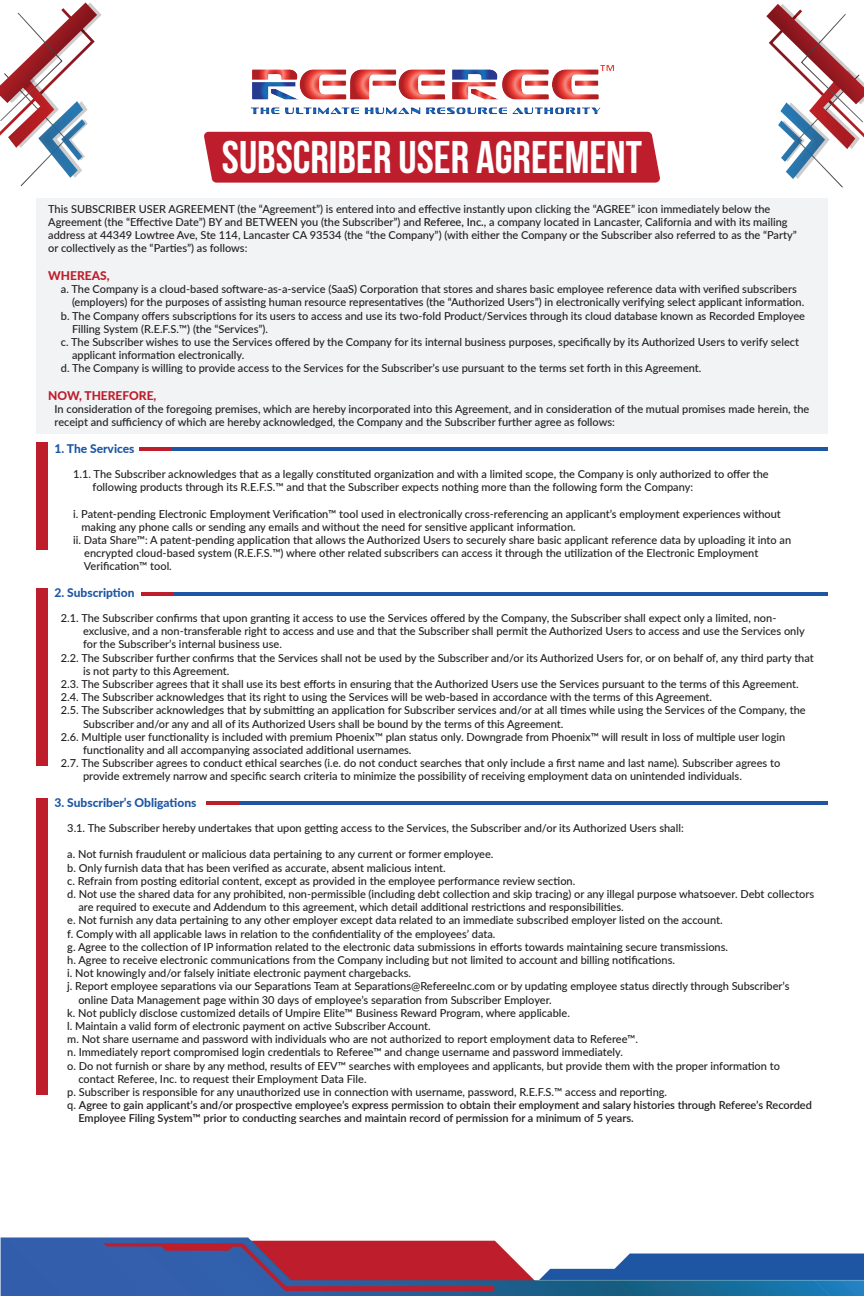
<style>
.page{position:relative;width:864px;height:1296px;background:#fff}
.page>*{position:absolute;margin:0;border:0;box-sizing:border-box;transform-origin:0 0}
.t1{font:700 45.7px "Bebas Neue";color:#fff}
.t2{font:800 12px "Lato";color:#1e56a4}
.t3{font:800 12px "Lato";color:#be1d2c}
.t4{font:500 11px/13.2px "Lato";color:#231f20}
.t5{font:600 11px "Lato";color:#231f20}
.s1{font-weight:600}
.s2{font-weight:500}
</style>
<div class="page">
<div style="left:36px;top:198px;width:792px;height:236px;background:#f2f3f4"></div>
<div style="left:204px;top:132px;width:456px;height:51px;background:#be1d2c"></div>
<img style="left:250px;top:65px;width:364px;height:49px">
<hr style="left:139px;top:447px;width:689px;height:4px;background:#1e56a4">
<hr style="left:139px;top:447px;width:32px;height:4px;background:#be1d2c">
<hr style="left:141px;top:592px;width:687px;height:4px;background:#1e56a4">
<hr style="left:141px;top:592px;width:32px;height:4px;background:#be1d2c">
<div style="left:36px;top:442px;width:12px;height:108px;background:#be1d2c"></div>
<div style="left:36px;top:588px;width:12px;height:177px;background:#be1d2c"></div>
<hr style="left:207px;top:802px;width:621px;height:3px;background:#1e56a4">
<hr style="left:207px;top:802px;width:32px;height:3px;background:#be1d2c">
<div style="left:36px;top:798px;width:12px;height:297px;background:#be1d2c"></div>
<svg style="left:0;top:2px;width:102px;height:185px"></svg>
<svg style="left:766px;top:4px;width:98px;height:184px"></svg>
<svg style="left:1px;top:1237px;width:494px;height:59px;background:#4f73b5"></svg>
<svg style="left:103px;top:1241px;width:761px;height:55px;background:#706590"></svg>
<h1 class="t1" style="left:222px;top:132px;width:422px">SUBSCRIBER USER AGREEMENT</h1>
<p class="t4" style="left:48px;top:202px;width:750px">This SUBSCRIBER USER AGREEMENT (the “Agreement”) is entered into and effective instantly upon clicking the “AGREE” icon immediately below the Agreement (the “Effective Date”) BY and BETWEEN you (the Subscriber”) and <span class="s1">Referee, Inc.</span>, a company located in Lancaster, California and with its mailing address at 44349 Lowtree Ave, Ste 114, Lancaster CA 93534 (the “the Company”) (with either the Company or the Subscriber also referred to as the “Party” or collectively as the “Parties”) as follows:</p>
<p class="t3" style="left:48px;top:267px;width:63px">WHEREAS,</p>
<p class="t4" style="left:61px;top:282px;width:737px">a. The Company is a cloud-based software-as-a-service (SaaS) Corporation that stores and shares basic employee reference data with verified subscribers</p>
<p class="t4" style="left:72px;top:295px;width:734px">(employers) for the purposes of assisting human resource representatives (the “Authorized Users”) in electronically verifying select applicant information.</p>
<p class="t4" style="left:61px;top:309px;width:746px">b. The Company offers subscriptions for its users to access and use its two-fold Product/Services through its cloud database known as Recorded Employee</p>
<p class="t4" style="left:72px;top:322px;width:198px">Filling System (R.E.F.S.™) (the “Services”).</p>
<p class="t4" style="left:61px;top:335px;width:740px">c. The Subscriber wishes to use the Services offered by the Company for its internal business purposes, specifically by its Authorized Users to verify select</p>
<p class="t4" style="left:72px;top:348px;width:174px">applicant information electronically.</p>
<p class="t4" style="left:61px;top:361px;width:642px">d. The Company is willing to provide access to the Services for the Subscriber’s use pursuant to the terms set forth in this Agreement.</p>
<p class="t3" style="left:48px;top:387px;width:110px">NOW, THEREFORE,</p>
<p class="t4" style="left:55px;top:402px;width:756px">In consideration of the foregoing premises, which are hereby incorporated into this Agreement, and in consideration of the mutual promises made herein, the receipt and sufficiency of which are hereby acknowledged, the Company and the Subscriber further agree as follows:</p>
<p class="t2" style="left:55px;top:439px;width:82px">1. The Services</p>
<p class="t4" style="left:93px;top:467px;width:678px;text-indent:-19px">1.1. The Subscriber acknowledges that as a legally constituted organization and with a limited scope, the Company is only authorized to offer the following products through its R.E.F.S.™ and that the Subscriber expects nothing more than the following form the Company:</p>
<p class="t4" style="left:73px;top:507px;width:709px">i. Patent-pending Electronic Employment Verification™ tool used in electronically cross-referencing an applicant’s employment experiences without</p>
<p class="t4" style="left:82px;top:520px;width:496px">making any phone calls or sending any emails and without the need for sensitive applicant information.</p>
<p class="t4" style="left:73px;top:533px;width:719px">ii. Data Share™: A patent-pending application that allows the Authorized Users to securely share basic applicant reference data by uploading it into an</p>
<p class="t4" style="left:84px;top:546px;width:676px">encrypted cloud-based system (R.E.F.S.™) where other related subscribers can access it through the utilization of the Electronic Employment</p>
<p class="t4" style="left:84px;top:559px;width:89px">Verification™ tool.</p>
<p class="t2" style="left:55px;top:583px;width:81px">2. Subscription</p>
<p class="t4" style="left:61px;top:611px;width:717px">2.1. The Subscriber confirms that upon granting it access to use the Services offered by the Company, the Subscriber shall expect only a limited, non-</p>
<p class="t4" style="left:83px;top:624px;width:723px">exclusive, and a non-transferable right to access and use and that the Subscriber shall permit the Authorized Users to access and use the Services only</p>
<p class="t4" style="left:83px;top:637px;width:200px">for the Subscriber’s internal business use.</p>
<p class="t4" style="left:61px;top:651px;width:754px">2.2. The Subscriber further confirms that the Services shall not be used by the Subscriber and/or its Authorized Users for, or on behalf of, any third party that</p>
<p class="t4" style="left:83px;top:664px;width:148px">is not party to this Agreement.</p>
<p class="t4" style="left:61px;top:677px;width:739px">2.3. The Subscriber agrees that it shall use its best efforts in ensuring that the Authorized Users use the Services pursuant to the terms of this Agreement.</p>
<p class="t4" style="left:61px;top:690px;width:653px">2.4. The Subscriber acknowledges that its right to using the Services will be web-based in accordance with the terms of this Agreement.</p>
<p class="t4" style="left:61px;top:703px;width:746px">2.5. The Subscriber acknowledges that by submitting an application for Subscriber services and/or at all times while using the Services of the Company, the</p>
<p class="t4" style="left:83px;top:717px;width:482px">Subscriber and/or any and all of its Authorized Users shall be bound by the terms of this Agreement.</p>
<p class="t4" style="left:61px;top:730px;width:726px">2.6. Multiple user functionality is included with premium Phoenix™ plan status only. Downgrade from Phoenix™ will result in loss of multiple user login</p>
<p class="t4" style="left:83px;top:743px;width:330px">functionality and all accompanying associated additional usernames.</p>
<p class="t4" style="left:61px;top:756px;width:721px">2.7. The Subscriber agrees to conduct ethical searches (i.e. do not conduct searches that only include a first name and last name). Subscriber agrees to</p>
<p class="t4" style="left:83px;top:769px;width:660px">provide extremely narrow and specific search criteria to minimize the possibility of receiving employment data on unintended individuals.</p>
<p class="t2" style="left:55px;top:793px;width:143px">3. Subscriber’s Obligations</p>
<p class="t4" style="left:67px;top:821px;width:618px">3.1. The Subscriber hereby undertakes that upon getting access to the Services, the Subscriber and/or its Authorized Users shall:</p>
<p class="t4" style="left:67px;top:847px;width:428px">a. Not furnish fraudulent or malicious data pertaining to any current or former employee.</p>
<p class="t4" style="left:67px;top:861px;width:380px">b. Only furnish data that has been verified as accurate, absent malicious intent.</p>
<p class="t4" style="left:67px;top:874px;width:510px">c. Refrain from posting editorial content, except as provided in the employee performance review section.</p>
<p class="t4" style="left:67px;top:887px;width:748px">d. Not use the shared data for any prohibited, non-permissible (including debt collection and skip tracing) or any illegal purpose whatsoever. Debt collectors</p>
<p class="t4" style="left:78px;top:900px;width:547px">are required to execute and Addendum to this agreement, which detail additional restrictions and responsibilities.</p>
<p class="t4" style="left:67px;top:913px;width:657px">e. Not furnish any data pertaining to any other employer except data related to an immediate subscribed employer listed on the account.</p>
<p class="t4" style="left:67px;top:927px;width:430px">f. Comply with all applicable laws in relation to the confidentiality of the employees’ data.</p>
<p class="t4" style="left:67px;top:940px;width:662px">g. Agree to the collection of IP information related to the electronic data submissions in efforts towards maintaining secure transmissions.</p>
<p class="t4" style="left:67px;top:953px;width:609px">h. Agree to receive electronic communications from the Company including but not limited to account and billing notifications.</p>
<p class="t4" style="left:67px;top:966px;width:345px">i. Not knowingly and/or falsely initiate electronic payment chargebacks.</p>
<p class="t4" style="left:67px;top:979px;width:724px">j. Report employee separations via our Separations Team at Separations@RefereeInc.com or by updating employee status directly through Subscriber’s</p>
<p class="t4" style="left:78px;top:993px;width:475px">online Data Management page within 30 days of employee’s separation from Subscriber Employer.</p>
<p class="t4" style="left:67px;top:1006px;width:504px">k. Not publicly disclose customized details of Umpire Elite™ Business Reward Program, where applicable.</p>
<p class="t4" style="left:67px;top:1019px;width:365px">l. Maintain a valid form of electronic payment on active Subscriber Account.</p>
<p class="t4" style="left:67px;top:1032px;width:572px">m. Not share username and password with individuals who are not authorized to report employment data to Referee™.</p>
<p class="t4" style="left:67px;top:1045px;width:557px">n. Immediately report compromised login credentials to Referee™ and change username and password immediately.</p>
<p class="t4" style="left:67px;top:1059px;width:714px">o. Do not furnish or share by any method, results of EEV™ searches with employees and applicants, but provide them with the proper information to</p>
<p class="t4" style="left:78px;top:1072px;width:290px">contact Referee, Inc. to request their Employment Data File.</p>
<p class="t4" style="left:67px;top:1085px;width:601px">p. Subscriber is responsible for any unauthorized use in connection with username, password, R.E.F.S.™ access and reporting.</p>
<p class="t5" style="left:67px;top:1097px;width:746px"><span class="s2">q.</span> Agree to gain applicant’s and/or prospective employee’s express permission to obtain their employment and salary histories through Referee’s Recorded</p>
<p class="t5" style="left:78px;top:1110px;width:557px">Employee Filing System™ prior to conducting searches and maintain record of permission for a minimum of 5 years.</p>
</div>
